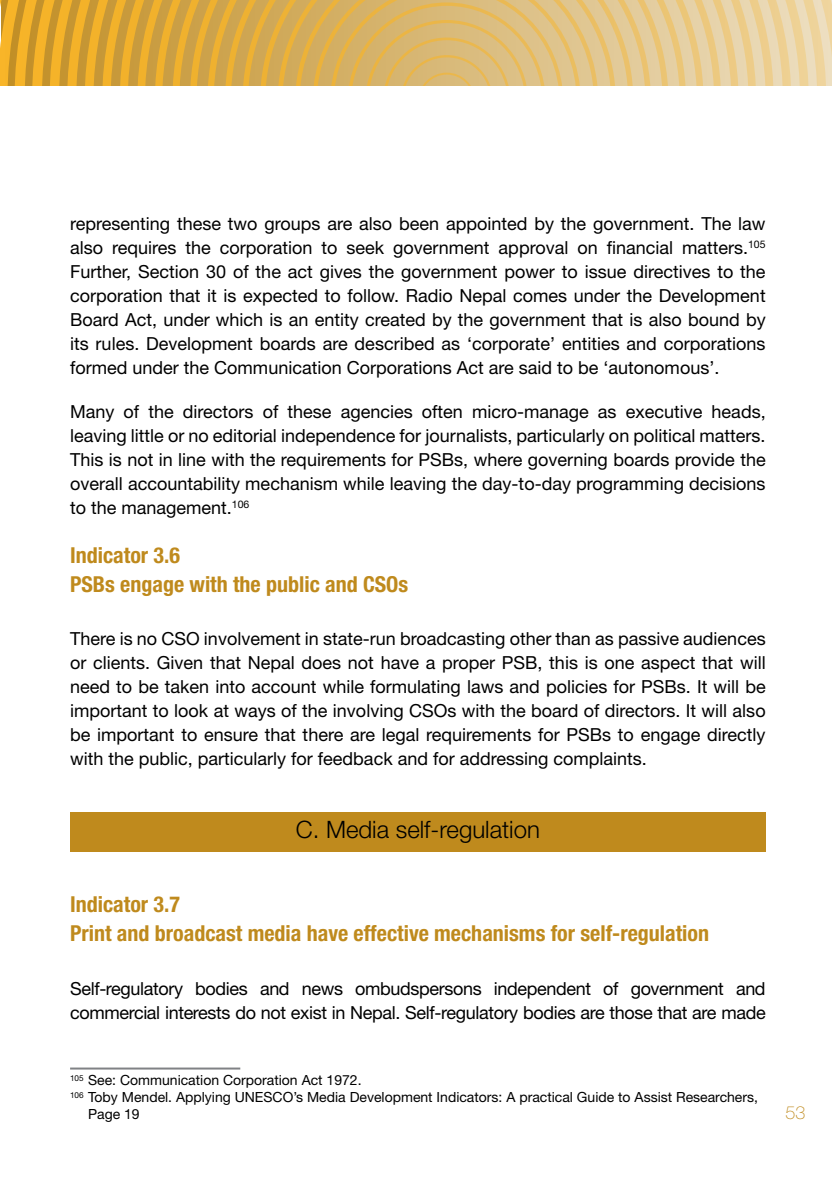
<style>
.page{position:relative;width:832px;height:1191px;background:#fff}
.page>*{position:absolute;margin:0;border:0;box-sizing:border-box;transform-origin:0 0}
.t1{font:300 24px "Helvetica Neue";color:#000}
.t2{font:700 condensed 22px/29.2px "Helvetica Neue";color:#bf8a1d}
.t3{font:18px/24px "Helvetica Neue";letter-spacing:-.01em;color:#000;text-align:justify}
.t4{font:100 18px "Helvetica Neue";color:#bf8a1d}
.t5{font:14px "Helvetica Neue";color:#000}
</style>
<div class="page">
<svg style="left:1px;top:0;width:830px;height:85px;background:#dfb868"></svg>
<div style="left:70px;top:812px;width:695px;height:40px;background:#bf8a1d"></div>
<hr style="left:70px;top:1067px;width:170px;height:2px;background:#808285">
<p class="t3" style="left:70px;top:211px;width:697px">representing these two groups are also been appointed by the government. The law also requires the corporation to seek government approval on financial matters.<sup>105<br></sup>Further, Section 30 of the act gives the government power to issue directives to the corporation that it is expected to follow. Radio Nepal comes under the Development Board Act, under which is an entity created by the government that is also bound by its rules. Development boards are described as ‘corporate’ entities and corporations formed under the Communication Corporations Act are said to be ‘autonomous’.</p>
<p class="t3" style="left:70px;top:399px;width:697px">Many of the directors of these agencies often micro-manage as executive heads, leaving little or no editorial independence for journalists, particularly on political matters.<br>This is not in line with the requirements for PSBs, where governing boards provide the overall accountability mechanism while leaving the day-to-day programming decisions to the management.<sup>106</sup></p>
<p class="t2" style="left:70px;top:540px;width:340px">Indicator 3.6<br>PSBs engage with the public and CSOs</p>
<p class="t3" style="left:70px;top:626px;width:697px">There is no CSO involvement in state-run broadcasting other than as passive audiences or clients. Given that Nepal does not have a proper PSB, this is one aspect that will need to be taken into account while formulating laws and policies for PSBs. It will be important to look at ways of the involving CSOs with the board of directors. It will also be important to ensure that there are legal requirements for PSBs to engage directly with the public, particularly for feedback and for addressing complaints.</p>
<h1 class="t1" style="left:296px;top:814px;width:246px">C. Media self-regulation</h1>
<p class="t2" style="left:70px;top:889px;width:640px">Indicator 3.7<br>Print and broadcast media have effective mechanisms for self-regulation</p>
<p class="t3" style="left:70px;top:976px;width:697px">Self-regulatory bodies and news ombudspersons independent of government and commercial interests do not exist in Nepal. Self-regulatory bodies are those that are made</p>
<p class="t5" style="left:70px;top:1072px;width:293px"><sup>105</sup> See: Communication Corporation Act 1972.</p>
<p class="t5" style="left:70px;top:1088px;width:689px"><sup>106</sup> Toby Mendel. Applying UNESCO’s Media Development Indicators: A practical Guide to Assist Researchers,</p>
<p class="t5" style="left:88px;top:1105px;width:53px">Page 19</p>
<p class="t4" style="left:785px;top:1102px;width:22px">53</p>
</div>
